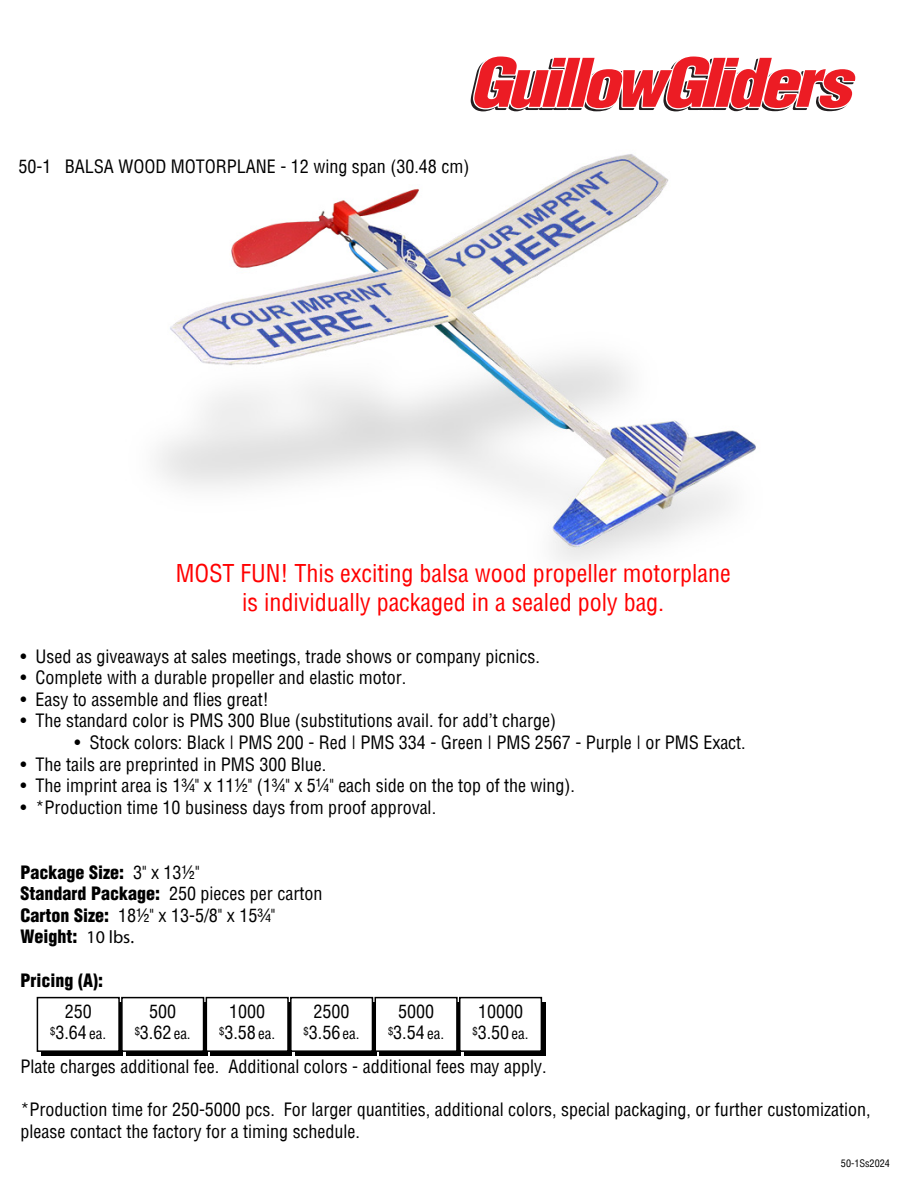
<style>
.page{position:relative;width:918px;height:1188px;background:#fff}
.page>*{position:absolute;margin:0;border:0;box-sizing:border-box;transform-origin:0 0}
.t1{font:24px/28.8px "Switzerland Condensed";color:#f00;text-align:center}
.t2{font:18px/21.6px "Switzerland Condensed";color:#000;text-align:center}
.t3{font:18px "Switzerland Cond Black Plain";color:#000}
.t4{font:10.2px "Switzerland Condensed";color:#000}
.s1{font-family:"Switzerland Condensed"}
.s2{font-family:"Switzerland Cond Black Plain"}
.s3{font-family:"Myriad Pro"}
.s4{font-size:15px}
</style>
<div class="page">
<img style="left:157px;top:154px;width:599px;height:411px">
<svg style="left:470px;top:56px;width:386px;height:56px"></svg>
<div style="left:379px;top:1002px;width:82px;height:53px;background:#000"></div>
<div style="left:464px;top:1002px;width:82px;height:53px;background:#000"></div>
<div style="left:42px;top:1002px;width:81px;height:53px;background:#000"></div>
<div style="left:126px;top:1002px;width:82px;height:53px;background:#000"></div>
<div style="left:211px;top:1002px;width:81px;height:53px;background:#000"></div>
<div style="left:295px;top:1002px;width:82px;height:53px;background:#000"></div>
<div style="left:375px;top:997px;width:83px;height:55px;background:#fff;border:2px solid #000"></div>
<div style="left:459px;top:997px;width:83px;height:55px;background:#fff;border:2px solid #000"></div>
<div style="left:37px;top:998px;width:82px;height:53px;background:#fff"></div>
<div style="left:37px;top:997px;width:83px;height:55px;border:2px solid #000"></div>
<div style="left:121px;top:997px;width:83px;height:55px;background:#fff;border:2px solid #000"></div>
<div style="left:206px;top:997px;width:83px;height:55px;background:#fff;border:2px solid #000"></div>
<div style="left:290px;top:997px;width:83px;height:55px;background:#fff;border:2px solid #000"></div>
<p class="t2" style="left:18px;top:156px;width:452px">50-1 BALSA WOOD MOTORPLANE - 12 wing span (30.48 cm)</p>
<h1 class="t1" style="left:176px;top:558px;width:556px">MOST FUN! This exciting balsa wood propeller motorplane is individually packaged in a sealed poly bag.</h1>
<p class="t2" style="left:21px;top:645px;width:521px">· Used as giveaways at sales meetings, trade shows or company picnics.</p>
<p class="t2" style="left:21px;top:666px;width:387px">· Complete with a durable propeller and elastic motor.</p>
<p class="t2" style="left:21px;top:688px;width:250px">· Easy to assemble and flies great!</p>
<p class="t2" style="left:21px;top:710px;width:537px">· The standard color is PMS 300 Blue (substitutions avail. for add’t charge)</p>
<p class="t2" style="left:75px;top:731px;width:673px">· Stock colors: Black | PMS 200 - Red | PMS 334 - Green | PMS 2567 - Purple | or PMS Exact.</p>
<p class="t2" style="left:21px;top:753px;width:307px">· The tails are preprinted in PMS 300 Blue.</p>
<p class="t2" style="left:21px;top:774px;width:556px">· The imprint area is 1¾" x 11½" (1¾" x 5¼" each side on the top of the wing).</p>
<p class="t2" style="left:21px;top:796px;width:417px">· *Production time 10 business days from proof approval.</p>
<p class="t3" style="left:21px;top:861px;width:180px">Package Size: <span class="s1">3" x 13½"</span></p>
<p class="t2" style="left:21px;top:882px;width:303px;text-align:left"><span class="s2">Standard Package:</span> 250 pieces per carton<br><span class="s2">Carton Size:</span> 18½" x 13-5/8" x 15¾"</p>
<p class="t3" style="left:21px;top:926px;width:115px">Weight: <span class="s3">10 lbs.</span></p>
<p class="t3" style="left:21px;top:969px;width:84px">Pricing (A):</p>
<p class="t2" style="left:50px;top:1000px;width:58px">250 <sup>$</sup>3.64 <span class="s4">ea.</span></p>
<p class="t2" style="left:135px;top:1000px;width:58px">500 <sup>$</sup>3.62 <span class="s4">ea.</span></p>
<p class="t2" style="left:219px;top:1000px;width:58px">1000 <sup>$</sup>3.58 <span class="s4">ea.</span></p>
<p class="t2" style="left:304px;top:1000px;width:58px">2500 <sup>$</sup>3.56<span class="s4">ea.</span></p>
<p class="t2" style="left:388px;top:1000px;width:58px">5000 <sup>$</sup>3.54<span class="s4">ea.</span></p>
<p class="t2" style="left:473px;top:1000px;width:58px">10000 <sup>$</sup>3.50<span class="s4">ea.</span></p>
<p class="t2" style="left:21px;top:1055px;width:527px">Plate charges additional fee. Additional colors - additional fees may apply.</p>
<p class="t2" style="left:21px;top:1098px;width:852px;text-align:left">*Production time for 250-5000 pcs. For larger quantities, additional colors, special packaging, or further customization, please contact the factory for a timing schedule.</p>
<p class="t4" style="left:841px;top:1157px;width:50px">50-1Ss2024</p>
</div>
